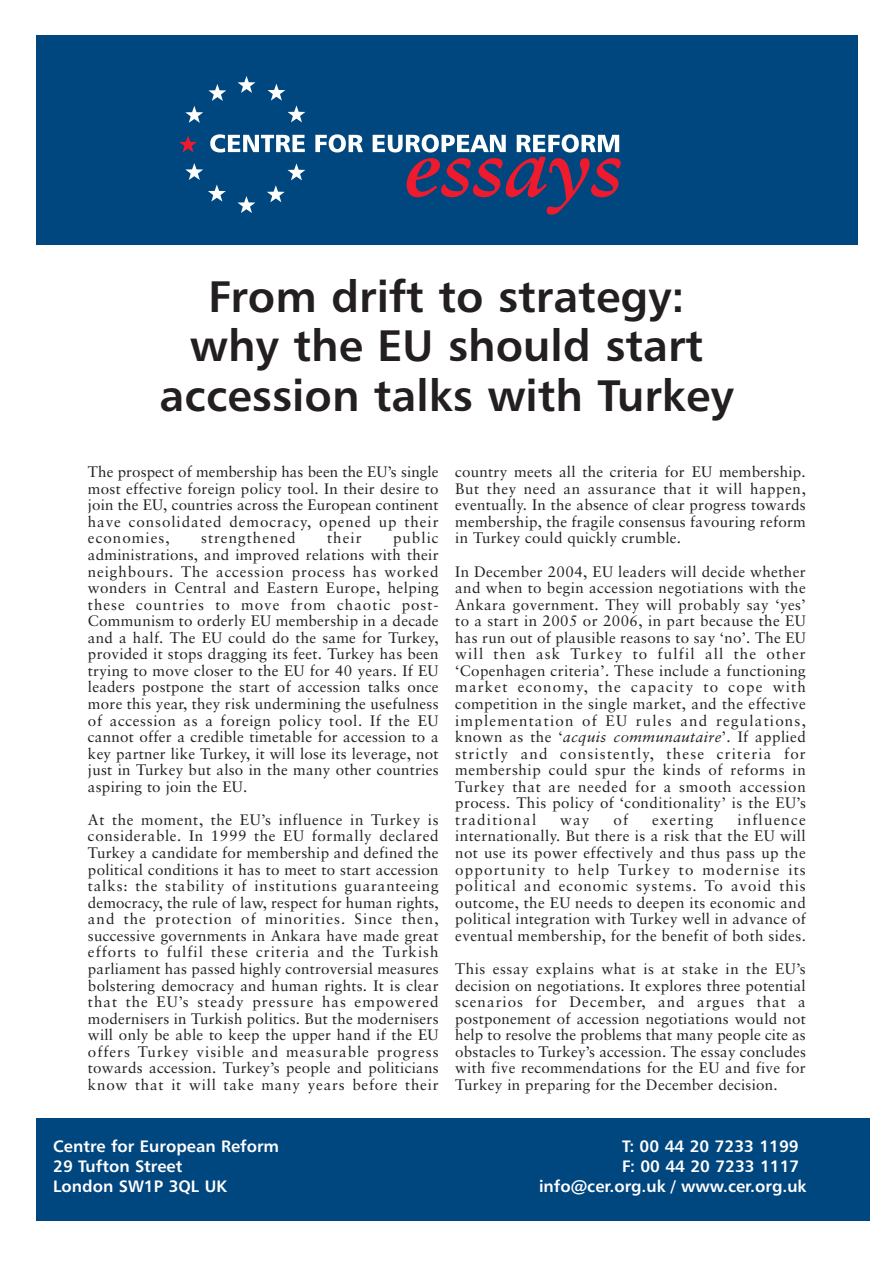
<style>
.page{position:relative;width:893px;height:1263px;background:#fff}
.page>*{position:absolute;margin:0;border:0;box-sizing:border-box;transform-origin:0 0}
.t1{font:44.1px/49.7px "Humanist 777 BT Bold B";color:#231f20;text-align:center}
.t2{font:16.5px "Humanist 777 BT Bold B";color:#fff}
.t3{font:15.15px/16.5px "Sabon";letter-spacing:.025em;color:#231f20;text-align:justify}
.t4{font:15.15px "Sabon";letter-spacing:.065em;color:#231f20}
.t5{font:15.15px "Sabon";letter-spacing:.08em;color:#231f20}
.s1{font-style:italic}
</style>
<div class="page">
<div style="left:36px;top:35px;width:821px;height:210px;background:#00467f"></div>
<div style="left:36px;top:1118px;width:833px;height:102px;background:#00467f"></div>
<svg style="left:237px;top:76px;width:18px;height:17px"></svg>
<svg style="left:267px;top:84px;width:38px;height:38px"></svg>
<svg style="left:267px;top:163px;width:38px;height:39px"></svg>
<svg style="left:237px;top:196px;width:18px;height:17px"></svg>
<svg style="left:185px;top:163px;width:41px;height:39px"></svg>
<svg style="left:185px;top:84px;width:41px;height:39px"></svg>
<svg style="left:179px;top:135px;width:18px;height:17px"></svg>
<svg style="left:210px;top:134px;width:95px;height:18px"></svg>
<svg style="left:315px;top:134px;width:48px;height:18px"></svg>
<svg style="left:372px;top:134px;width:248px;height:81px"></svg>
<h1 class="t1" style="left:159px;top:275px;width:576px">From drift to strategy: why the EU should start accession talks with Turkey</h1>
<p class="t3" style="left:88px;top:465px;width:352px">The prospect of membership has been the EU’s single most effective foreign policy tool. In their desire to join the EU, countries across the European continent have consolidated democracy, opened up their economies,</p>
<p class="t3" style="left:88px;top:531px;width:352px;text-indent:305px">public administrations, and improved relations with their neighbours. The accession process has worked wonders in Central and Eastern Europe, helping these countries to move from chaotic post-Communism to orderly EU membership in a decade and a half. The EU could do the same for Turkey, provided it stops dragging its feet. Turkey has been trying to move closer to the EU for 40 years. If EU leaders postpone the start of accession talks once more this year, they risk undermining the usefulness of accession as a foreign policy tool. If the EU cannot offer a credible timetable for accession to a key partner like Turkey, it will lose its leverage, not just in Turkey but also in the many other countries aspiring to join the EU.</p>
<p class="t3" style="left:88px;top:813px;width:352px">At the moment, the EU’s influence in Turkey is considerable. In 1999 the EU formally declared Turkey a candidate for membership and defined the political conditions it has to meet to start accession talks: the stability of institutions guaranteeing democracy, the rule of law, respect for human rights, and the protection of minorities. Since then, successive governments in Ankara have made great efforts to fulfil these criteria and the Turkish parliament has passed highly controversial measures bolstering democracy and human rights. It is clear that the EU’s steady pressure has empowered modernisers in Turkish politics. But the modernisers will only be able to keep the upper hand if the EU offers Turkey visible and measurable progress towards accession. Turkey’s people and politicians know that it will take many years before their</p>
<p class="t4" style="left:201px;top:532px;width:96px">strengthened</p>
<p class="t3" style="left:327px;top:531px;width:36px">their</p>
<p class="t3" style="left:455px;top:465px;width:352px">country meets all the criteria for EU membership.<br>But they need an assurance that it will happen, eventually. In the absence of clear progress towards membership, the fragile consensus favouring reform in Turkey could quickly crumble.</p>
<p class="t3" style="left:455px;top:564px;width:352px">In December 2004, EU leaders will decide whether and when to begin accession negotiations with the Ankara government. They will probably say ‘yes’ to a start in 2005 or 2006, in part because the EU has run out of plausible reasons to say ‘no’. The EU will then ask Turkey to fulfil all the other ‘Copenhagen criteria’. These include a functioning market economy, the capacity to cope with competition in the single market, and the effective implementation of EU rules and regulations, known as the ‘<span class="s1">acquis communautaire</span>’. If applied strictly and consistently, these criteria for membership could spur the kinds of reforms in Turkey that are needed for a smooth accession process. This policy of ‘conditionality’ is the EU’s traditional</p>
<p class="t3" style="left:455px;top:813px;width:352px;text-indent:282px">influence internationally. But there is a risk that the EU will not use its power effectively and thus pass up the opportunity to help Turkey to modernise its political and economic systems. To avoid this outcome, the EU needs to deepen its economic and political integration with Turkey well in advance of eventual membership, for the benefit of both sides.</p>
<p class="t3" style="left:455px;top:962px;width:352px">This essay explains what is at stake in the EU’s decision on negotiations. It explores three potential scenarios for December, and argues that a postponement of accession negotiations would not help to resolve the problems that many people cite as obstacles to Turkey’s accession. The essay concludes with five recommendations for the EU and five for Turkey in preparing for the December decision.</p>
<p class="t3" style="left:560px;top:813px;width:31px">way</p>
<p class="t3" style="left:613px;top:813px;width:16px">of</p>
<p class="t5" style="left:652px;top:813px;width:63px">exerting</p>
<p class="t2" style="left:53px;top:1139px;width:227px">Centre for European Reform</p>
<p class="t2" style="left:622px;top:1139px;width:178px">T: 00 44 20 7233 1199</p>
<p class="t2" style="left:53px;top:1159px;width:131px">29 Tufton Street</p>
<p class="t2" style="left:622px;top:1159px;width:179px">F: 00 44 20 7233 1117</p>
<p class="t2" style="left:53px;top:1179px;width:175px">London SW1P 3QL UK</p>
<p class="t2" style="left:539px;top:1179px;width:269px">info@cer.org.uk / www.cer.org.uk</p>
</div>
